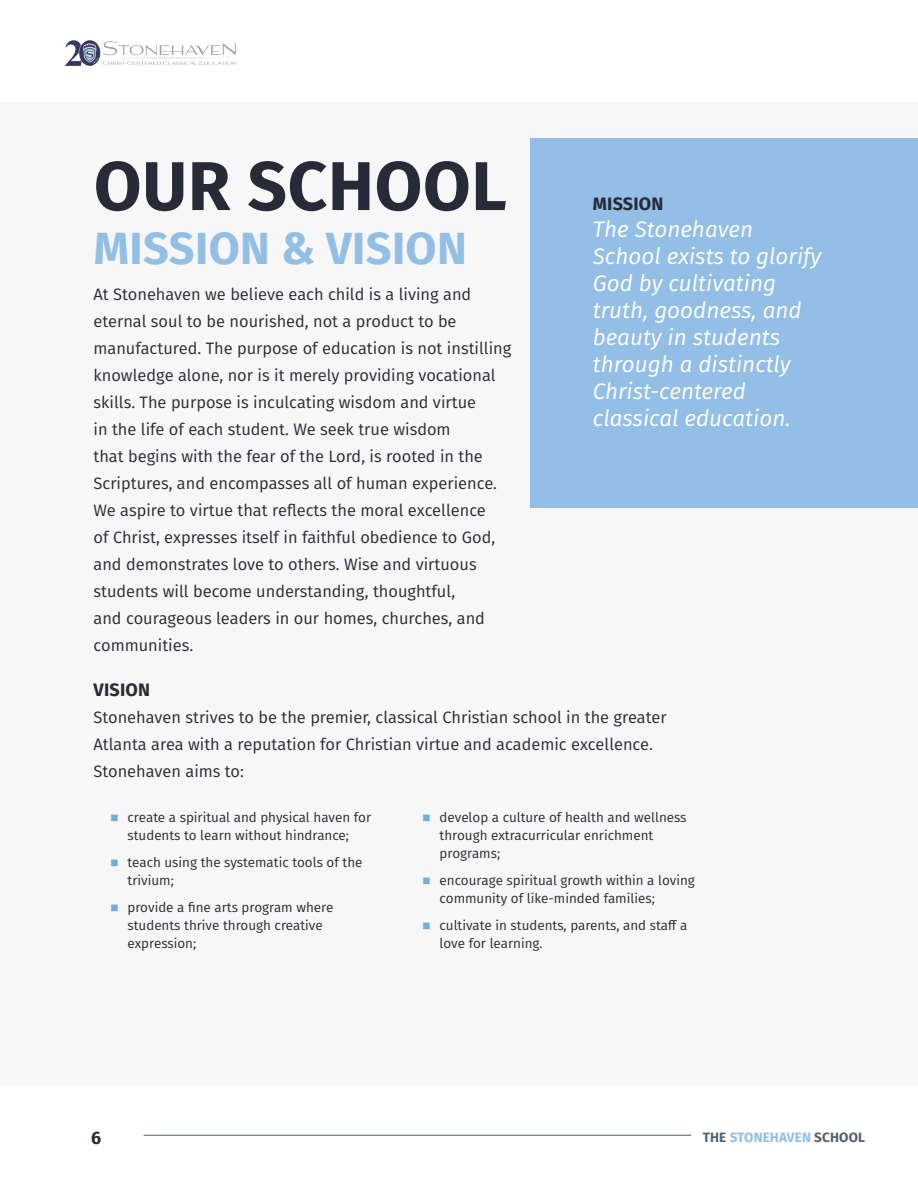
<style>
.page{position:relative;width:918px;height:1188px;background:#fff}
.page>*{position:absolute;margin:0;border:0;box-sizing:border-box;transform-origin:0 0}
.t1{font:700 69px "Fira Sans";letter-spacing:.01em;color:#282b37}
.t2{font:700 45px "Fira Sans";letter-spacing:.01em;color:#93bee5}
.t3{font:italic 22.5px/27px "Fira Sans";color:#fff}
.t4{font:700 18px "Fira Sans";letter-spacing:.01em;color:#282b37}
.t5{font:16.5px/27px "Fira Sans";color:#282b37}
.t6{font:13.5px/18px "Fira Sans";color:#282b37}
.t7{font:700 13.5px "Fira Sans";letter-spacing:.01em;color:#93bee5}
.s1{font-family:"Liberation Serif";font-style:italic;color:#6fafe0}
.s2{color:#54616d}
</style>
<div class="page">
<div style="left:0;top:102px;width:918px;height:984px;background:#f7f7f7"></div>
<div style="left:530px;top:138px;width:388px;height:369px;background:#93bee5"></div>
<hr style="left:144px;top:1135px;width:547px;height:1px;background:#54616d">
<img style="left:65px;top:40px;width:171px;height:26px">
<h1 class="t1" style="left:94px;top:128px;width:414px">OUR SCHOOL</h1>
<h2 class="t2" style="left:94px;top:211px;width:375px">MISSION &amp; VISION</h2>
<p class="t5" style="left:94px;top:280px;width:419px">At Stonehaven we believe each child is a living and eternal soul to be nourished, not a product to be manufactured. The purpose of education is not instilling knowledge alone, nor is it merely providing vocational skills. The purpose is inculcating wisdom and virtue<br>in the life of each student. We seek true wisdom<br>that begins with the fear of the Lord, is rooted in the Scriptures, and encompasses all of human experience.<br>We aspire to virtue that reflects the moral excellence<br>of Christ, expresses itself in faithful obedience to God, and demonstrates love to others. Wise and virtuous students will become understanding, thoughtful,<br>and courageous leaders in our homes, churches, and communities.</p>
<p class="t4" style="left:94px;top:675px;width:58px">VISION</p>
<p class="t5" style="left:94px;top:703px;width:575px">Stonehaven strives to be the premier, classical Christian school in the greater<br>Atlanta area with a reputation for Christian virtue and academic excellence.<br>Stonehaven aims to:</p>
<p class="t6" style="left:111px;top:808px;width:262px;text-align:center"><span class="s1">■</span> create a spiritual and physical haven for students to learn without hindrance;</p>
<p class="t6" style="left:128px;top:853px;width:236px;text-indent:-17px"><span class="s1">■</span> teach using the systematic tools of the trivium;</p>
<p class="t6" style="left:128px;top:898px;width:207px;text-indent:-17px"><span class="s1">■</span> provide a fine arts program where students thrive through creative expression;</p>
<p class="t4" style="left:593px;top:189px;width:72px">MISSION</p>
<h3 class="t3" style="left:593px;top:215px;width:230px">The Stonehaven<br>School exists to glorify<br>God by cultivating truth, goodness, and beauty in students through a distinctly<br>Christ-centered classical education.</h3>
<p class="t6" style="left:440px;top:808px;width:248px;text-indent:-17px"><span class="s1">■</span> develop a culture of health and wellness through extracurricular enrichment programs;</p>
<p class="t6" style="left:440px;top:871px;width:257px;text-indent:-17px"><span class="s1">■</span> encourage spiritual growth within a loving community of like-minded families;</p>
<p class="t6" style="left:440px;top:916px;width:249px;text-indent:-17px"><span class="s1">■</span> cultivate in students, parents, and staff a love for learning.</p>
<p class="t4" style="left:91px;top:1122px;width:12px">6</p>
<p class="t7" style="left:703px;top:1126px;width:164px"><span class="s2">THE</span> STONEHAVEN <span class="s2">SCHOOL</span></p>
</div>
